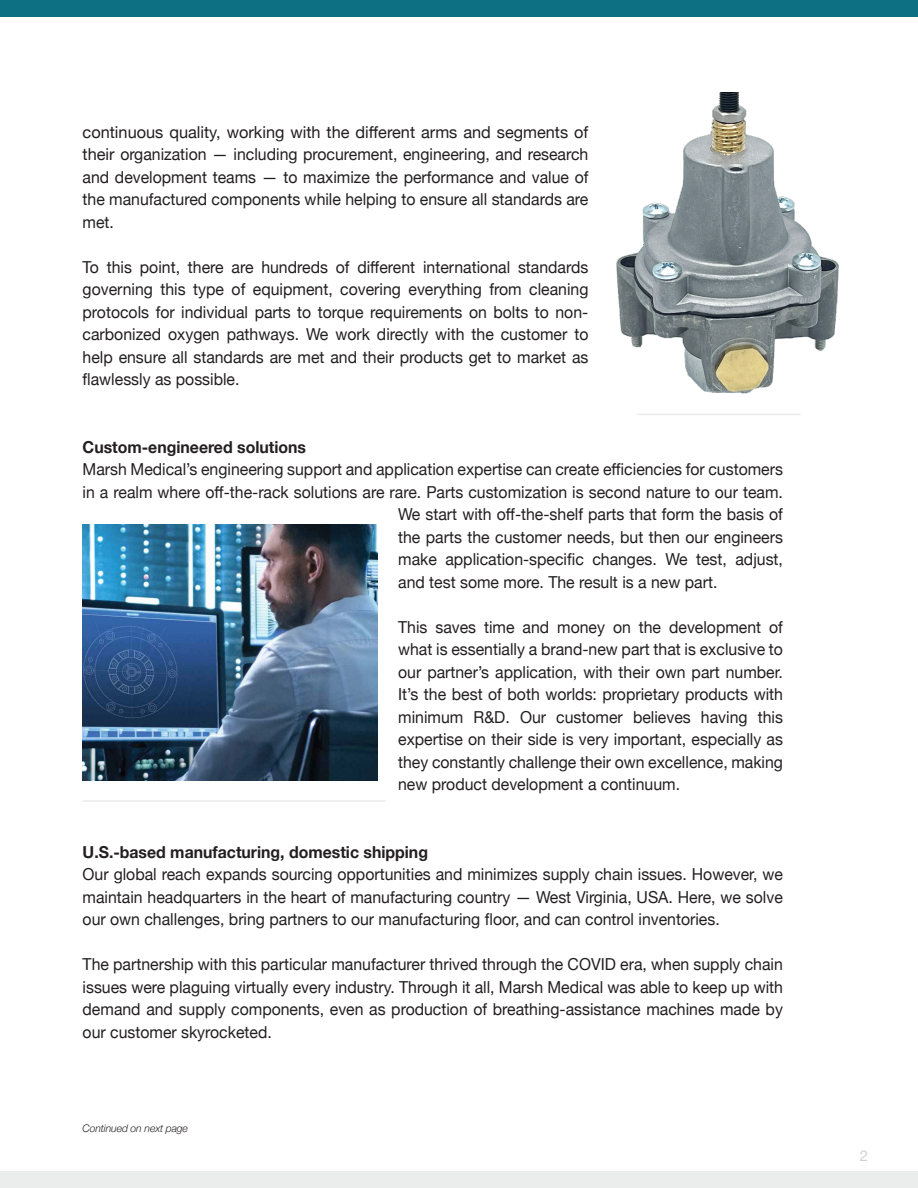
<style>
.page{position:relative;width:918px;height:1188px;background:#fff}
.page>*{position:absolute;margin:0;border:0;box-sizing:border-box;transform-origin:0 0}
.t1{font:16.5px/22.5px "Helvetica Neue";color:#231f20;text-align:justify;scale:.96 1}
.t2{font:16.5px/22.5px "Helvetica Neue";color:#231f20;text-align:justify}
.t3{font:700 16.5px "Helvetica Neue";color:#231f20;scale:.96 1}
.t4{font:15px "Helvetica Neue";color:#d1d2d4}
.t5{font:italic 300 10.5px "Helvetica Neue";letter-spacing:-.01em;color:#231f20}
</style>
<div class="page">
<div style="left:0;top:0;width:918px;height:17px;background:#0d7083"></div>
<div style="left:0;top:1171px;width:918px;height:17px;background:#ebeded"></div>
<img style="left:616px;top:93px;width:223px;height:301px">
<hr style="left:637px;top:414px;width:164px;height:1px;background:#ebeded">
<img style="left:83px;top:524px;width:295px;height:257px">
<hr style="left:83px;top:800px;width:303px;height:2px;background:#ebeded">
<p class="t2" style="left:83px;top:122px;width:507px">continuous quality, working with the different arms and segments of their organization — including procurement, engineering, and research and development teams — to maximize the performance and value of the manufactured components while helping to ensure all standards are met.</p>
<p class="t1" style="left:83px;top:257px;width:528px">To this point, there are hundreds of different international standards governing this type of equipment, covering everything from cleaning protocols for individual parts to torque requirements on bolts to non&shy;carbonized oxygen pathways. We work directly with the customer to help ensure all standards are met and their products get to market as flawlessly as possible.</p>
<p class="t3" style="left:83px;top:434px;width:234px">Custom-engineered solutions</p>
<p class="t1" style="left:83px;top:459px;width:731px">Marsh Medical’s engineering support and application expertise can create efficiencies for customers</p>
<p class="t1" style="left:83px;top:482px;width:731px">in a realm where off-the-rack solutions are rare. Parts customization is second nature to our team.</p>
<p class="t1" style="left:398px;top:504px;width:402px">We start with off-the-shelf parts that form the basis of</p>
<p class="t1" style="left:398px;top:527px;width:402px">the parts the customer needs, but then our engineers</p>
<p class="t1" style="left:398px;top:549px;width:402px">make application-specific changes. We test, adjust,</p>
<p class="t1" style="left:398px;top:572px;width:334px">and test some more. The result is a new part.</p>
<p class="t1" style="left:398px;top:617px;width:402px">This saves time and money on the development of what is essentially a brand-new part that is exclusive to our partner’s application, with their own part number.<br>It’s the best of both worlds: proprietary products with minimum R&amp;D. Our customer believes having this expertise on their side is very important, especially as they constantly challenge their own excellence, making new product development a continuum.</p>
<p class="t3" style="left:83px;top:839px;width:361px">U.S.-based manufacturing, domestic shipping</p>
<p class="t1" style="left:83px;top:864px;width:731px">Our global reach expands sourcing opportunities and minimizes supply chain issues. However, we maintain headquarters in the heart of manufacturing country — West Virginia, USA. Here, we solve our own challenges, bring partners to our manufacturing floor, and can control inventories.</p>
<p class="t1" style="left:83px;top:954px;width:731px">The partnership with this particular manufacturer thrived through the COVID era, when supply chain issues were plaguing virtually every industry. Through it all, Marsh Medical was able to keep up with demand and supply components, even as production of breathing-assistance machines made by our customer skyrocketed.</p>
<p class="t5" style="left:83px;top:1120px;width:107px">Continued on next page</p>
<p class="t4" style="left:860px;top:1145px;width:10px">2</p>
</div>
